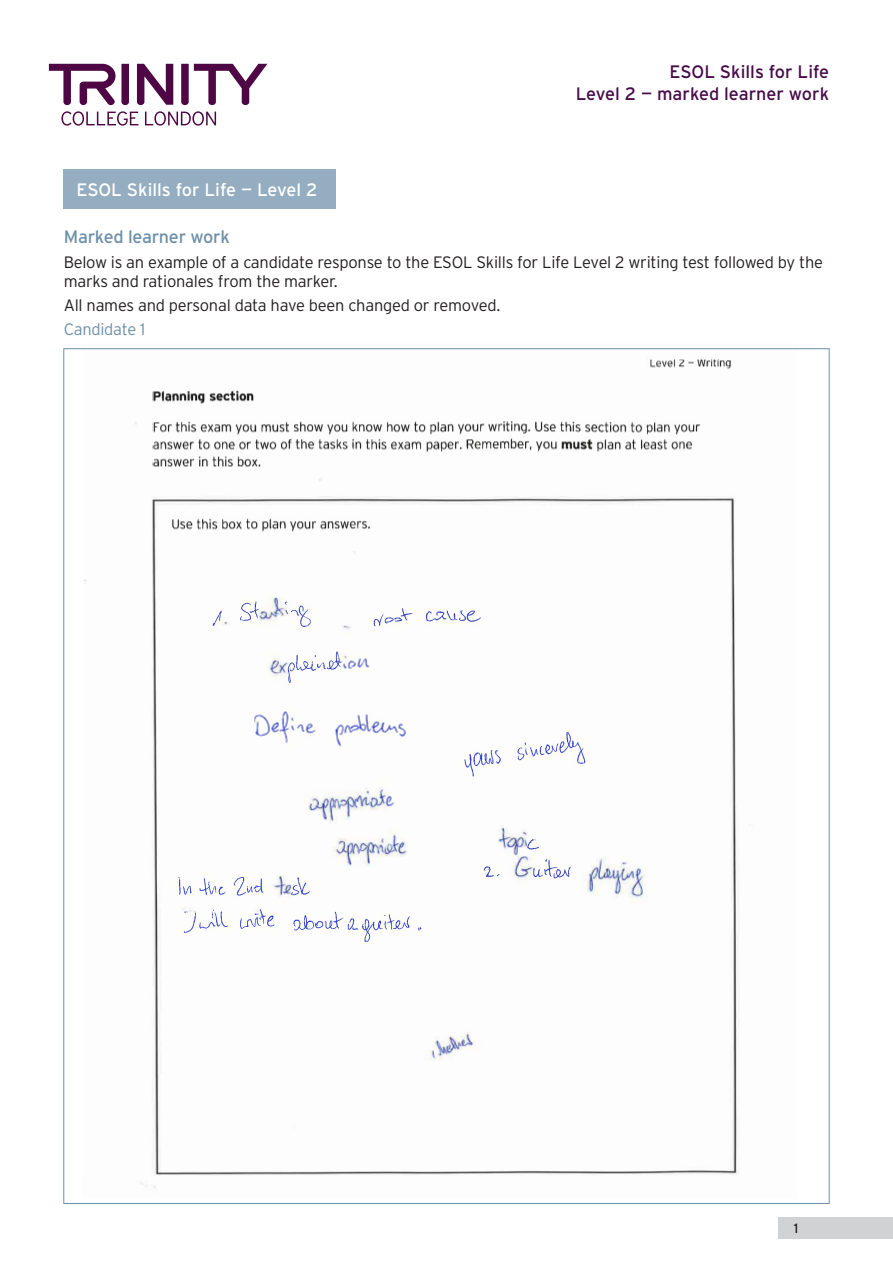
<style>
.page{position:relative;width:893px;height:1263px;background:#fff}
.page>*{position:absolute;margin:0;border:0;box-sizing:border-box;transform-origin:0 0}
.t1{font:18px/21.6px "Interstate";color:#480c49;text-align:right}
.t2{font:18px "Interstate";color:#fff}
.t3{font:18px "Interstate";letter-spacing:-.015em;color:#6f90a8}
.t4{font:300 16.5px/19.8px "Interstate";letter-spacing:-.015em;color:#231f20}
.t5{font:300 16.5px "Interstate";letter-spacing:-.015em;color:#6f90a8}
.t6{font:13.5px "Interstate";color:#231f20}
</style>
<div class="page">
<svg style="left:49px;top:64px;width:218px;height:62px"></svg>
<div style="left:778px;top:1217px;width:115px;height:21px;background:#d1d2d4"></div>
<div style="left:64px;top:169px;width:272px;height:40px;background:#94adc1"></div>
<img style="left:152px;top:359px;width:588px;height:829px">
<img style="left:212px;top:598px;width:359px;height:344px">
<img style="left:254px;top:658px;width:496px;height:503px">
<img style="left:178px;top:732px;width:409px;height:201px">
<p class="t1" style="left:576px;top:61px;width:255px">ESOL Skills for Life<br>Level 2 — marked learner work</p>
<p class="t2" style="left:77px;top:180px;width:242px">ESOL Skills for Life — Level 2</p>
<p class="t3" style="left:64px;top:227px;width:168px">Marked learner work</p>
<p class="t4" style="left:64px;top:252px;width:761px">Below is an example of a candidate response to the ESOL Skills for Life Level 2 writing test followed by the marks and rationales from the marker.</p>
<p class="t4" style="left:64px;top:296px;width:438px">All names and personal data have been changed or removed.</p>
<p class="t5" style="left:64px;top:320px;width:83px">Candidate 1</p>
<p class="t6" style="left:794px;top:1221px;width:6px">1</p>
</div>
